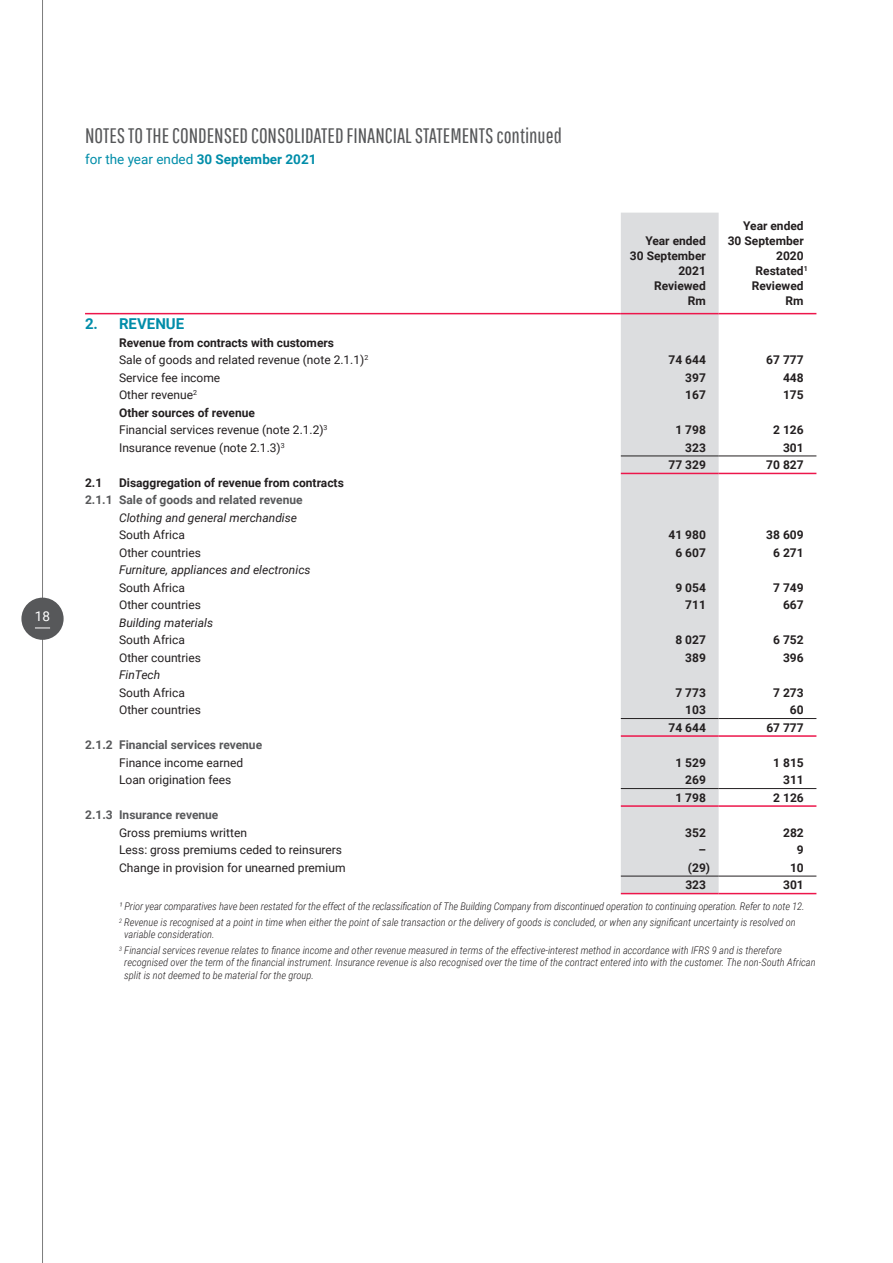
<style>
.page{position:relative;width:893px;height:1263px;background:#fff}
.page>*{position:absolute;margin:0;border:0;box-sizing:border-box;transform-origin:0 0}
.t1{font:21px "Pathway Gothic One";color:#57585a}
.t2{font:700 15px "Roboto";color:#008da9}
.t3{font:13.5px "Roboto";color:#008da9}
.t4{font:13.5px "Roboto";color:#fff}
.t5{font:12px/17.5px "Roboto";color:#231f20}
.t6{font:700 12px/15px "Roboto";color:#231f20;text-align:right}
.t7{font:italic 12px "Roboto";color:#231f20}
.t8{font:700 12px "Roboto";color:#57585a}
.t9{font:italic 300 10.5px/16.2px "Roboto Condensed";color:#231f20}
.s1{font-weight:700}
</style>
<div class="page">
<hr style="left:42px;top:0;width:1px;height:1263px;background:#7d7d7d">
<div style="left:21px;top:598px;width:43px;height:42px;background:#57585a;border-radius:50%"></div>
<svg style="left:35px;top:628px;width:15px;height:1px"></svg>
<div style="left:621px;top:213px;width:98px;height:680px;background:#dcdddf"></div>
<hr style="left:85px;top:313px;width:34px;height:1px;background:#ed164b">
<hr style="left:119px;top:313px;width:502px;height:1px;background:#ed164b">
<hr style="left:621px;top:313px;width:98px;height:1px;background:#ed164b">
<hr style="left:719px;top:313px;width:97px;height:1px;background:#ed164b">
<hr style="left:621px;top:473px;width:98px;height:1px;background:#ed164b">
<hr style="left:719px;top:473px;width:97px;height:1px;background:#ed164b">
<hr style="left:621px;top:735px;width:98px;height:2px;background:#ed164b">
<hr style="left:719px;top:735px;width:97px;height:2px;background:#ed164b">
<hr style="left:621px;top:805px;width:98px;height:2px;background:#ed164b">
<hr style="left:719px;top:805px;width:97px;height:2px;background:#ed164b">
<hr style="left:621px;top:893px;width:98px;height:1px;background:#ed164b">
<hr style="left:719px;top:893px;width:97px;height:1px;background:#ed164b">
<hr style="left:621px;top:456px;width:98px;height:1px;background:#231f20">
<hr style="left:719px;top:456px;width:97px;height:1px;background:#231f20">
<hr style="left:621px;top:718px;width:98px;height:1px;background:#231f20">
<hr style="left:719px;top:718px;width:97px;height:1px;background:#231f20">
<hr style="left:621px;top:788px;width:98px;height:1px;background:#231f20">
<hr style="left:719px;top:788px;width:97px;height:1px;background:#231f20">
<hr style="left:621px;top:876px;width:98px;height:1px;background:#231f20">
<hr style="left:719px;top:876px;width:97px;height:1px;background:#231f20">
<p class="t4" style="left:35px;top:607px;width:17px">18</p>
<h1 class="t1" style="left:85px;top:123px;width:478px">NOTES TO THE CONDENSED CONSOLIDATED FINANCIAL STATEMENTS continued</h1>
<p class="t3" style="left:85px;top:150px;width:233px">for the year ended <span class="s1">30 September 2021</span></p>
<h2 class="t2" style="left:85px;top:313px;width:101px">2. REVENUE</h2>
<p class="t5" style="left:119px;top:333px;width:251px"><span class="s1">Revenue from contracts with customers<br></span>Sale of goods and related revenue (note 2.1.1)<sup>2</sup></p>
<p class="t6" style="left:630px;top:233px;width:77px">Year ended<br>30 September<br>2021<br>Reviewed<br>Rm</p>
<p class="t6" style="left:743px;top:218px;width:62px">Year ended</p>
<p class="t6" style="left:728px;top:233px;width:77px">30 September</p>
<p class="t6" style="left:776px;top:248px;width:29px">2020</p>
<p class="t6" style="left:756px;top:263px;width:54px">Restated<sup>1</sup></p>
<p class="t6" style="left:752px;top:278px;width:53px">Reviewed</p>
<p class="t6" style="left:786px;top:293px;width:20px">Rm</p>
<p class="t6" style="left:668px;top:352px;width:39px">74 644</p>
<p class="t6" style="left:766px;top:352px;width:39px">67 777</p>
<p class="t5" style="left:119px;top:368px;width:103px">Service fee income</p>
<p class="t6" style="left:685px;top:369px;width:22px">397</p>
<p class="t6" style="left:783px;top:369px;width:22px">448</p>
<p class="t5" style="left:119px;top:386px;width:80px">Other revenue<sup>2</sup></p>
<p class="t6" style="left:685px;top:387px;width:22px">167</p>
<p class="t6" style="left:783px;top:387px;width:22px">175</p>
<p class="t5" style="left:119px;top:403px;width:210px"><span class="s1">Other sources of revenue<br></span>Financial services revenue (note 2.1.2)<sup>3</sup></p>
<p class="t6" style="left:675px;top:422px;width:32px">1 798</p>
<p class="t6" style="left:773px;top:422px;width:32px">2 126</p>
<p class="t5" style="left:119px;top:438px;width:167px">Insurance revenue (note 2.1.3)<sup>3</sup></p>
<p class="t6" style="left:685px;top:439px;width:22px">323</p>
<p class="t6" style="left:783px;top:439px;width:22px">301</p>
<p class="t6" style="left:668px;top:457px;width:39px">77 329</p>
<p class="t6" style="left:766px;top:457px;width:39px">70 827</p>
<p class="t6" style="left:85px;top:474px;width:19px">2.1</p>
<p class="t6" style="left:119px;top:474px;width:226px">Disaggregation of revenue from contracts</p>
<p class="t8" style="left:85px;top:491px;width:219px">2.1.1 Sale of goods and related revenue</p>
<p class="t7" style="left:119px;top:509px;width:180px">Clothing and general merchandise</p>
<p class="t5" style="left:119px;top:526px;width:67px">South Africa</p>
<p class="t6" style="left:668px;top:527px;width:39px">41 980</p>
<p class="t6" style="left:766px;top:527px;width:39px">38 609</p>
<p class="t5" style="left:119px;top:543px;width:83px">Other countries</p>
<p class="t6" style="left:675px;top:544px;width:32px">6 607</p>
<p class="t6" style="left:773px;top:544px;width:32px">6 271</p>
<p class="t7" style="left:119px;top:562px;width:193px">Furniture, appliances and electronics</p>
<p class="t5" style="left:119px;top:578px;width:67px">South Africa</p>
<p class="t6" style="left:675px;top:579px;width:32px">9 054</p>
<p class="t6" style="left:773px;top:579px;width:32px">7 749</p>
<p class="t5" style="left:119px;top:596px;width:83px">Other countries</p>
<p class="t6" style="left:685px;top:597px;width:22px">711</p>
<p class="t6" style="left:783px;top:597px;width:22px">667</p>
<p class="t7" style="left:119px;top:614px;width:96px">Building materials</p>
<p class="t5" style="left:119px;top:631px;width:67px">South Africa</p>
<p class="t6" style="left:675px;top:632px;width:32px">8 027</p>
<p class="t6" style="left:773px;top:632px;width:32px">6 752</p>
<p class="t5" style="left:119px;top:648px;width:83px">Other countries</p>
<p class="t6" style="left:685px;top:650px;width:22px">389</p>
<p class="t6" style="left:783px;top:650px;width:22px">396</p>
<p class="t7" style="left:119px;top:667px;width:43px">FinTech</p>
<p class="t5" style="left:119px;top:683px;width:67px">South Africa</p>
<p class="t6" style="left:675px;top:685px;width:32px">7 773</p>
<p class="t6" style="left:773px;top:685px;width:32px">7 273</p>
<p class="t5" style="left:119px;top:701px;width:83px">Other countries</p>
<p class="t6" style="left:685px;top:702px;width:22px">103</p>
<p class="t6" style="left:790px;top:702px;width:15px">60</p>
<p class="t6" style="left:668px;top:720px;width:39px">74 644</p>
<p class="t6" style="left:766px;top:720px;width:39px">67 777</p>
<p class="t8" style="left:85px;top:737px;width:179px">2.1.2 Financial services revenue</p>
<p class="t5" style="left:119px;top:753px;width:126px">Finance income earned</p>
<p class="t6" style="left:675px;top:755px;width:32px">1 529</p>
<p class="t6" style="left:773px;top:755px;width:32px">1 815</p>
<p class="t5" style="left:119px;top:771px;width:114px">Loan origination fees</p>
<p class="t6" style="left:685px;top:772px;width:22px">269</p>
<p class="t6" style="left:783px;top:772px;width:22px">311</p>
<p class="t6" style="left:675px;top:790px;width:32px">1 798</p>
<p class="t6" style="left:773px;top:790px;width:32px">2 126</p>
<p class="t8" style="left:85px;top:807px;width:135px">2.1.3 Insurance revenue</p>
<p class="t5" style="left:119px;top:823px;width:129px">Gross premiums written</p>
<p class="t6" style="left:685px;top:825px;width:22px">352</p>
<p class="t6" style="left:783px;top:825px;width:22px">282</p>
<p class="t5" style="left:119px;top:841px;width:225px">Less: gross premiums ceded to reinsurers</p>
<p class="t6" style="left:698px;top:842px;width:9px">–</p>
<p class="t6" style="left:797px;top:842px;width:8px">9</p>
<p class="t5" style="left:119px;top:858px;width:228px">Change in provision for unearned premium</p>
<p class="t6" style="left:688px;top:860px;width:24px">(29)</p>
<p class="t6" style="left:790px;top:860px;width:15px">10</p>
<p class="t6" style="left:685px;top:877px;width:22px">323</p>
<p class="t6" style="left:783px;top:877px;width:22px">301</p>
<p class="t9" style="left:119px;top:898px;width:687px">¹ Prior year comparatives have been restated for the effect of the reclassification of The Building Company from discontinued operation to continuing operation. Refer to note 12.<br><sup>2</sup> Revenue is recognised at a point in time when either the point of sale transaction or the delivery of goods is concluded, or when any significant uncertainty is resolved on</p>
<p class="t9" style="left:119px;top:926px;width:664px;text-indent:5px">variable consideration.<br><sup>3</sup> Financial services revenue relates to finance income and other revenue measured in terms of the effective-interest method in accordance with IFRS 9 and is therefore</p>
<p class="t9" style="left:124px;top:956px;width:693px;line-height:12px">recognised over the term of the financial instrument. Insurance revenue is also recognised over the time of the contract entered into with the customer. The non-South African split is not deemed to be material for the group.</p>
</div>
